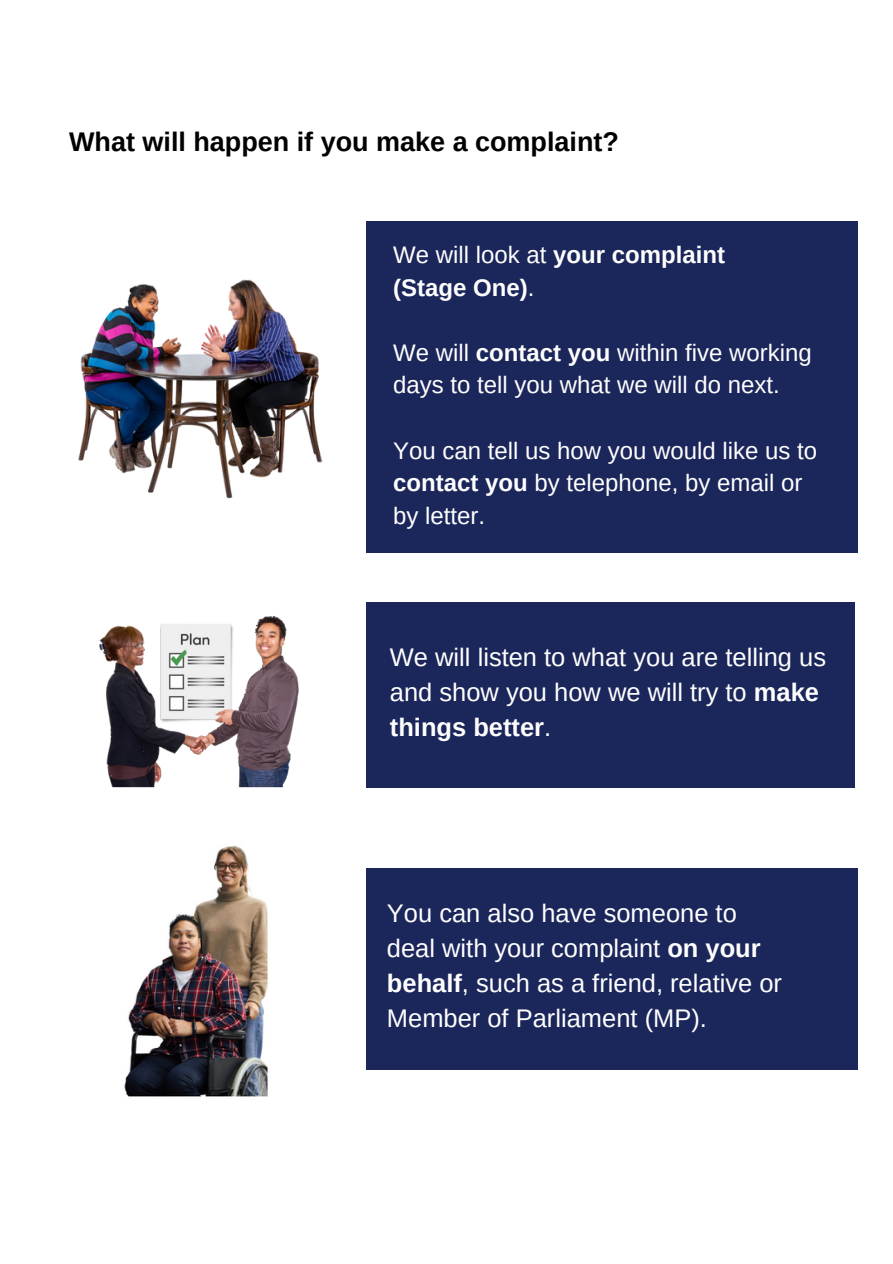
<style>
.page{position:relative;width:893px;height:1264px;background:#fff}
.page>*{position:absolute;margin:0;border:0;box-sizing:border-box;transform-origin:0 0}
.t1{font:700 27px "Arimo";color:#000}
.t2{font:25.5px/34.8px "Arimo";color:#fefefe}
.t3{font:24px/32.5px "Arimo";color:#fefefe}
.t4{font:700 24px/32.5px "Arimo";color:#fefefe}
.s1{font-weight:400}
.s2{font-weight:700}
</style>
<div class="page">
<img style="left:96px;top:598px;width:206px;height:207px;border-radius:13px">
<div style="left:366px;top:602px;width:488px;height:186px;background:#1b265a"></div>
<div style="left:366px;top:221px;width:491px;height:331px;background:#1b265a"></div>
<img style="left:78px;top:279px;width:245px;height:220px">
<div style="left:366px;top:867px;width:491px;height:202px;background:#1b265a"></div>
<img style="left:64px;top:822px;width:280px;height:280px;border-radius:17px">
<p class="t1" style="left:69px;top:126px;width:551px">What will happen if you make a complaint?</p>
<p class="t4" style="left:393px;top:238px;width:333px"><span class="s1">We will look at</span> your complaint (Stage One)<span class="s1">.</span></p>
<p class="t3" style="left:393px;top:336px;width:420px">We will <span class="s2">contact you</span> within five working days to tell you what we will do next.</p>
<p class="t3" style="left:393px;top:434px;width:425px">You can tell us how you would like us to <span class="s2">contact you</span> by telephone, by email or by letter.</p>
<p class="t2" style="left:390px;top:639px;width:437px">We will listen to what you are telling us and show you how we will try to <span class="s2">make things better</span>.</p>
<p class="t2" style="left:387px;top:896px;width:396px">You can also have someone to deal with your complaint <span class="s2">on your behalf</span>, such as a friend, relative or<br>Member of Parliament (MP).</p>
</div>
